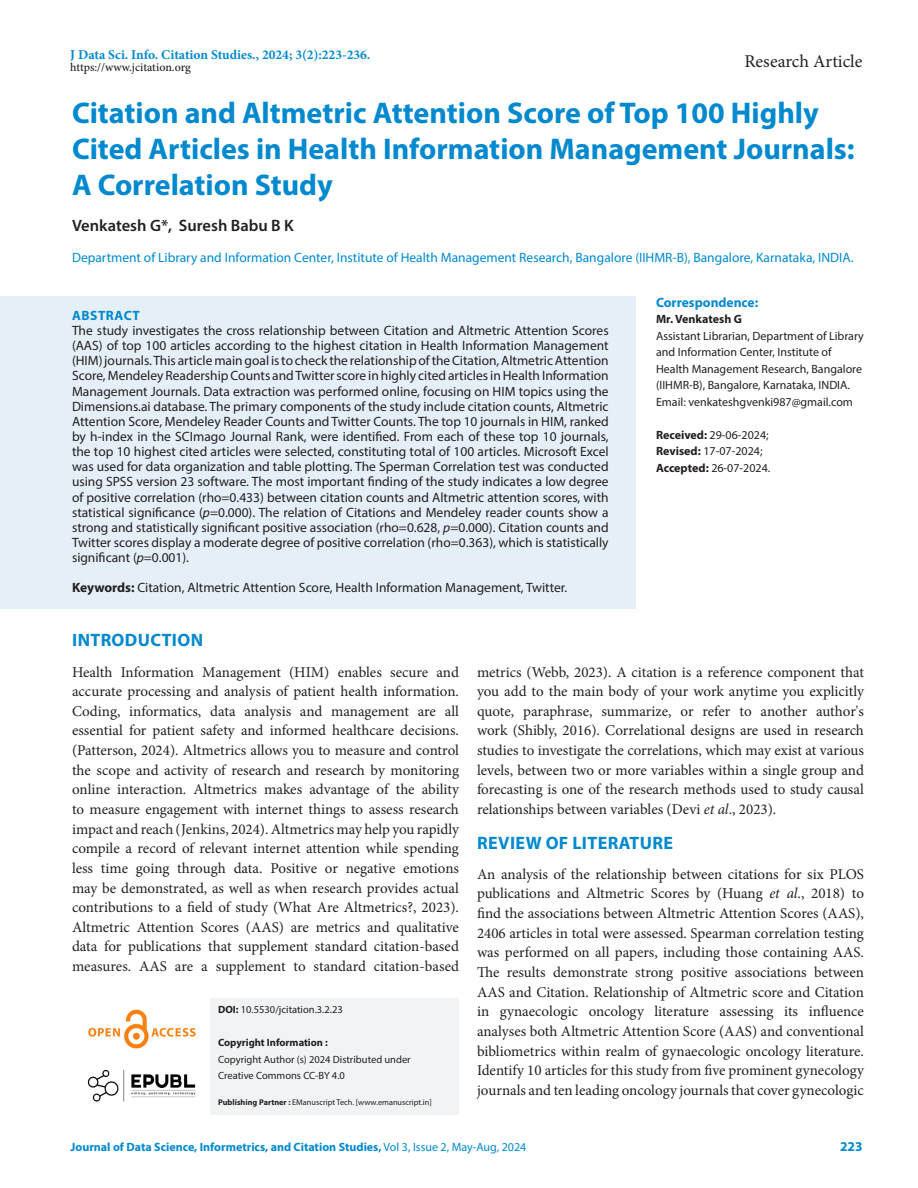
<style>
.page{position:relative;width:918px;height:1188px;background:#fff}
.page>*{position:absolute;margin:0;border:0;box-sizing:border-box;transform-origin:0 0}
.Art_Title{font:700 30px/36.2px "Myriad Pro";color:#0089ce}
.Heading_1{font:700 18px "Myriad Pro";letter-spacing:.02em;color:#0089ce}
.t1{font:18px "Minion Pro";color:#231f20}
.Intro_head{font:700 18px "Myriad Pro";letter-spacing:.02em;color:#0089ce}
.Author_Names{font:600 16.5px "Myriad Pro";color:#231f20}
.Body_text__FO{font:15px/19.6px "Minion Pro";color:#231f20;text-align:justify}
.Abstract_TXT{font:13.5px/15.1px "Myriad Pro";color:#231f20;text-align:justify}
.Author_Affiliations{font:13.5px "Myriad Pro";color:#0089ce}
.KY{font:13.5px "Myriad Pro";color:#231f20}
.t2{font:700 13.5px "Minion Pro";color:#0089ce}
.Correspondence_head{font:700 13.5px "Myriad Pro";color:#0089ce}
.ABS_Heading{font:700 13.5px "Myriad Pro";letter-spacing:.04em;color:#0089ce}
.Correspondence_AU_Af{font:12px/16.5px "Myriad Pro";color:#231f20}
.t3{font:700 12px "Myriad Pro";color:#0089ce}
.Journal_Dates{font:12px/16.5px "Myriad Pro";color:#231f20}
.t4{font:500 12px "Minion Pro";letter-spacing:-.005em;color:#231f20}
.Correspondence_AU{font:700 12px "Myriad Pro";color:#231f20}
.t5{font:10.5px/16.5px "Myriad Pro";color:#231f20}
.t6{font:700 10.5px "Myriad Pro";color:#231f20}
.t7{font:8.25px "Myriad Pro";color:#231f20}
.s1{font-style:italic}
.s2{font-weight:700}
.s3{font-weight:400}
</style>
<div class="page">
<img style="left:88px;top:1009px;width:108px;height:40px">
<img style="left:87px;top:1069px;width:109px;height:33px">
<div style="left:211px;top:998px;width:248px;height:36px;background:#f2f3f4"></div>
<div style="left:211px;top:1031px;width:248px;height:26px;background:#f2f3f4"></div>
<div style="left:211px;top:1048px;width:248px;height:25px;background:#f2f3f4"></div>
<div style="left:211px;top:1064px;width:248px;height:26px;background:#f2f3f4"></div>
<div style="left:211px;top:1084px;width:248px;height:30px;background:#f2f3f4"></div>
<div style="left:0;top:296px;width:636px;height:41px;background:#e4eff8"></div>
<div style="left:0;top:311px;width:636px;height:268px;background:#e4eff8"></div>
<div style="left:0;top:569px;width:636px;height:40px;background:#e4eff8"></div>
<p class="t2" style="left:70px;top:45px;width:302px">J Data Sci. Info. Citation Studies., 2024; 3(2):223-236.</p>
<p class="t4" style="left:70px;top:59px;width:122px">https://www.jcitation.org</p>
<p class="t1" style="left:744px;top:49px;width:120px">Research Article</p>
<p class="Art_Title" style="left:72px;top:94px;width:784px">Citation and Altmetric Attention Score of Top 100 Highly<br>Cited Articles in Health Information Management Journals:<br>A Correlation Study</p>
<p class="Author_Names" style="left:72px;top:215px;width:223px">Venkatesh G*, Suresh Babu B K</p>
<p class="Author_Affiliations" style="left:72px;top:249px;width:783px">Department of Library and Information Center, Institute of Health Management Research, Bangalore (IIHMR-B), Bangalore, Karnataka, INDIA.</p>
<p class="Correspondence_head" style="left:656px;top:293px;width:104px">Correspondence:</p>
<p class="Correspondence_AU" style="left:656px;top:311px;width:87px">Mr. Venkatesh G</p>
<p class="Correspondence_AU_Af" style="left:656px;top:327px;width:209px">Assistant Librarian, Department of Library and Information Center, Institute of Health Management Research, Bangalore (IIHMR-B), Bangalore, Karnataka, INDIA.</p>
<p class="Correspondence_AU_Af" style="left:656px;top:393px;width:198px">Email: venkateshgvenki987@gmail.com</p>
<p class="ABS_Heading" style="left:72px;top:306px;width:69px">ABSTRACT</p>
<p class="Abstract_TXT" style="left:72px;top:323px;width:538px">The study investigates the cross relationship between Citation and Altmetric Attention Scores (AAS) of top 100 articles according to the highest citation in Health Information Management (HIM) journals. This article main goal is to check the relationship of the Citation, Altmetric Attention Score, Mendeley Readership Counts and Twitter score in highly cited articles in Health Information Management Journals. Data extraction was performed online, focusing on HIM topics using the Dimensions.ai database. The primary components of the study include citation counts, Altmetric Attention Score, Mendeley Reader Counts and Twitter Counts. The top 10 journals in HIM, ranked by h-index in the SCImago Journal Rank, were identified. From each of these top 10 journals, the top 10 highest cited articles were selected, constituting total of 100 articles. Microsoft Excel was used for data organization and table plotting. The Sperman Correlation test was conducted using SPSS version 23 software. The most important finding of the study indicates a low degree of positive correlation (rho=0.433) between citation counts and Altmetric attention scores, with statistical significance (<span class="s1">p</span>=0.000). The relation of Citations and Mendeley reader counts show a strong and statistically significant positive association (rho=0.628, <span class="s1">p</span>=0.000). Citation counts and Twitter scores display a moderate degree of positive correlation (rho=0.363), which is statistically significant (<span class="s1">p</span>=0.001).</p>
<p class="KY" style="left:72px;top:579px;width:497px"><span class="s2">Keywords:</span> Citation, Altmetric Attention Score, Health Information Management, Twitter.</p>
<p class="Intro_head" style="left:72px;top:629px;width:132px">INTRODUCTION</p>
<p class="Body_text__FO" style="left:72px;top:662px;width:389px">Health Information Management (HIM) enables secure and accurate processing and analysis of patient health information.<br>Coding, informatics, data analysis and management are all essential for patient safety and informed healthcare decisions. (Patterson, 2024). Altmetrics allows you to measure and control the scope and activity of research and research by monitoring online interaction. Altmetrics makes advantage of the ability to measure engagement with internet things to assess research impact and reach (Jenkins, 2024). Altmetrics may help you rapidly compile a record of relevant internet attention while spending less time going through data. Positive or negative emotions may be demonstrated, as well as when research provides actual contributions to a field of study (What Are Altmetrics?, 2023).<br>Altmetric Attention Scores (AAS) are metrics and qualitative data for publications that supplement standard citation-based measures. AAS are a supplement to standard citation-based</p>
<p class="Body_text__FO" style="left:477px;top:662px;width:389px">metrics (Webb, 2023). A citation is a reference component that you add to the main body of your work anytime you explicitly quote, paraphrase, summarize, or refer to another author's work (Shibly, 2016). Correlational designs are used in research studies to investigate the correlations, which may exist at various levels, between two or more variables within a single group and forecasting is one of the research methods used to study causal relationships between variables (Devi <span class="s1">et al</span>., 2023).</p>
<p class="Journal_Dates" style="left:656px;top:426px;width:116px"><span class="s2">Received:</span> 29-06-2024;<br><span class="s2">Revised:</span> 17-07-2024;<br><span class="s2">Accepted:</span> 26-07-2024.</p>
<p class="Heading_1" style="left:477px;top:831px;width:197px">REVIEW OF LITERATURE</p>
<p class="Body_text__FO" style="left:477px;top:864px;width:389px">An analysis of the relationship between citations for six PLOS publications and Altmetric Scores by (Huang <span class="s1">et al</span>., 2018) to find the associations between Altmetric Attention Scores (AAS), 2406 articles in total were assessed. Spearman correlation testing was performed on all papers, including those containing AAS.<br>The results demonstrate strong positive associations between AAS and Citation. Relationship of Altmetric score and Citation in gynaecologic oncology literature assessing its influence analyses both Altmetric Attention Score (AAS) and conventional bibliometrics within realm of gynaecologic oncology literature.<br>Identify 10 articles for this study from five prominent gynecology journals and ten leading oncology journals that cover gynecologic</p>
<p class="t5" style="left:218px;top:1001px;width:126px"><span class="s2">DOI:</span> 10.5530/jcitation.3.2.23</p>
<p class="t6" style="left:218px;top:1036px;width:111px">Copyright Information :</p>
<p class="t5" style="left:218px;top:1051px;width:194px">Copyright Author (s) 2024 Distributed under<br>Creative Commons CC-BY 4.0</p>
<p class="t7" style="left:218px;top:1097px;width:215px"><span class="s2">Publishing Partner :</span> EManuscript Tech. [www.emanuscript.in]</p>
<p class="t3" style="left:70px;top:1139px;width:457px">Journal of Data Science, Informetrics, and Citation Studies, <span class="s3">Vol 3, Issue 2, May-Aug, 2024</span></p>
<p class="Correspondence_head" style="left:840px;top:1137px;width:24px">223</p>
</div>
